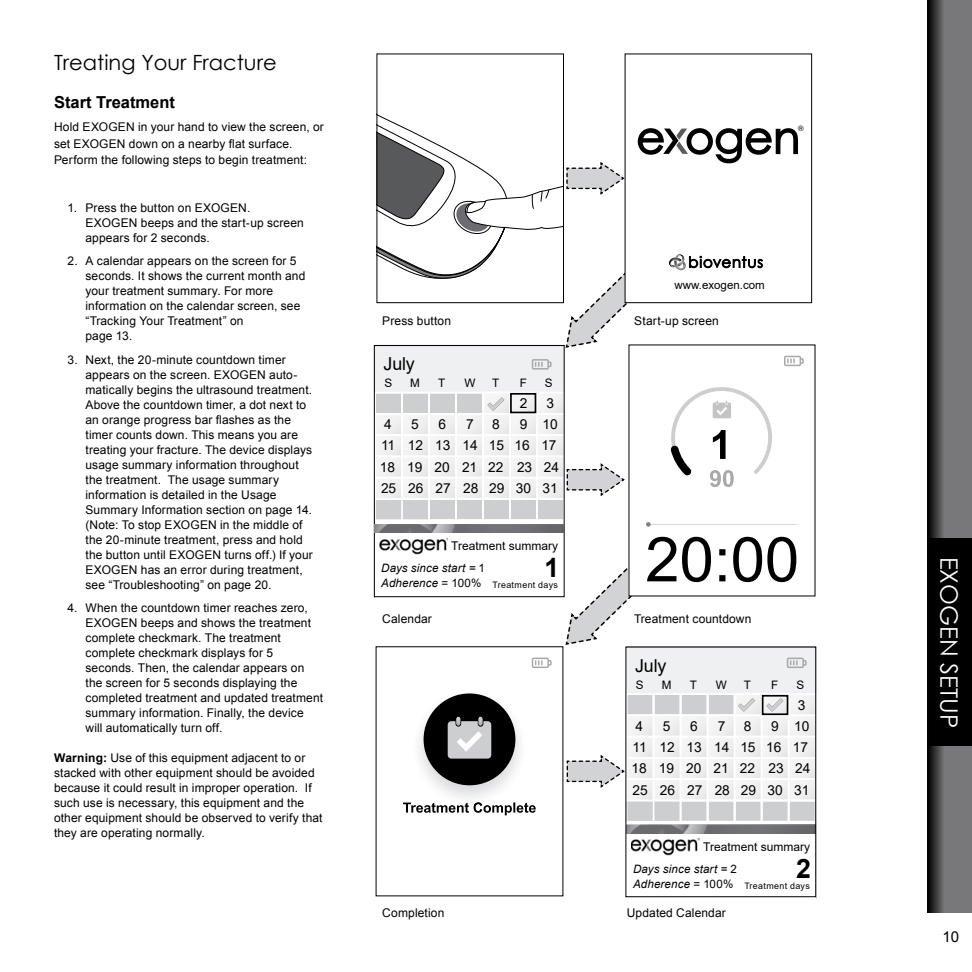
<style>
.page{position:relative;width:972px;height:972px;background:#fff}
.page>*{position:absolute;margin:0;border:0;box-sizing:border-box;transform-origin:0 0}
.t1{font:700 26.7px "Arial";color:#000}
.t2{font:24px "Century Gothic";color:#fff}
.t3{font:21px "Century Gothic";color:#000}
.t4{font:17.85px "Arial";letter-spacing:-.01em;color:#000}
.t5{font:700 16.5px "Arial";color:#000}
.t6{font:15px "Arial";color:#000}
.t7{font:13.8px/21.5px "Arial";color:#000}
.t8{font:12px/15px "Arial";letter-spacing:.01em;color:#000}
.t9{font:11.7px "Arial";color:#000}
.t10{font:italic 11.55px "Arial";letter-spacing:.01em;color:#000}
.t11{font:11.55px "Arial";color:#000}
.t12{font:8.85px "Arial";letter-spacing:.04em;color:#000}
.t13{font:7.2px "Century Gothic";color:#000}
.s1{font-weight:700}
.s2{font-style:normal}
</style>
<div class="page">
<div style="left:929px;top:0;width:43px;height:913px;background:#78787a"></div>
<svg style="left:928px;top:0;width:16px;height:913px;background:#363637"></svg>
<div style="left:929px;top:538px;width:43px;height:207px;background:#000"></div>
<div style="left:375px;top:346px;width:189px;height:46px;background:#eff0f1"></div>
<div style="left:625px;top:54px;width:187px;height:249px;border:1px solid #000"></div>
<svg style="left:377px;top:97px;width:422px;height:252px"></svg>
<div style="left:377px;top:54px;width:187px;height:249px;border:1px solid #000"></div>
<svg style="left:403px;top:802px;width:133px;height:13px"></svg>
<img style="left:419px;top:695px;width:101px;height:104px">
<img style="left:411px;top:802px;width:117px;height:4px">
<div style="left:424px;top:693px;width:91px;height:92px;background:#000;border-radius:50%"></div>
<img style="left:447px;top:724px;width:45px;height:32px">
<svg style="left:448px;top:717px;width:43px;height:42px;background:#babbbd"></svg>
<svg style="left:532px;top:658px;width:20px;height:10px"></svg>
<div style="left:629px;top:345px;width:186px;height:251px;background:#fff"></div>
<svg style="left:670px;top:387px;width:102px;height:100px"></svg>
<hr style="left:646px;top:524px;width:151px;height:1px;background:#ccced0">
<svg style="left:646px;top:522px;width:5px;height:5px"></svg>
<svg style="left:565px;top:537px;width:231px;height:108px"></svg>
<svg style="left:784px;top:356px;width:20px;height:10px"></svg>
<div style="left:374px;top:345px;width:190px;height:252px;border:1px solid #000"></div>
<svg style="left:375px;top:392px;width:250px;height:129px"></svg>
<div style="left:510px;top:393px;width:26px;height:20px;border:2px solid #000"></div>
<div style="left:627px;top:648px;width:189px;height:45px;background:#eff0f1"></div>
<svg style="left:566px;top:693px;width:248px;height:130px"></svg>
<div style="left:762px;top:695px;width:26px;height:20px;border:2px solid #000"></div>
<img style="left:379px;top:537px;width:69px;height:18px">
<img style="left:374px;top:524px;width:190px;height:9px">
<img style="left:631px;top:838px;width:69px;height:17px">
<img style="left:628px;top:825px;width:186px;height:8px">
<div style="left:626px;top:647px;width:190px;height:250px;border:1px solid #000"></div>
<svg style="left:787px;top:658px;width:20px;height:10px"></svg>
<svg style="left:532px;top:359px;width:20px;height:11px"></svg>
<h3 class="t3" style="left:54px;top:47px;width:224px">Treating Your Fracture</h3>
<h3 class="t5" style="left:54px;top:91px;width:123px">Start Treatment</h3>
<p class="t8" style="left:54px;top:119px;width:271px;line-height:16.5px">Hold EXOGEN in your hand to view the screen, or set EXOGEN down on a nearby flat surface.<br>Perform the following steps to begin treatment:</p>
<p class="t8" style="left:86px;top:200px;width:220px;text-indent:-18px">1. Press the button on EXOGEN.<br>EXOGEN beeps and the start-up screen appears for 2 seconds.</p>
<p class="t8" style="left:86px;top:254px;width:221px;text-indent:-18px">2. A calendar appears on the screen for 5 seconds. It shows the current month and your treatment summary. For more information on the calendar screen, see “Tracking Your Treatment” on<br>page 13.</p>
<p class="t8" style="left:86px;top:352px;width:229px;text-indent:-18px">3. Next, the 20-minute countdown timer appears on the screen. EXOGEN auto&shy;matically begins the ultrasound treatment.<br>Above the countdown timer, a dot next to an orange progress bar flashes as the timer counts down. This means you are treating your fracture. The device displays usage summary information throughout the treatment. The usage summary information is detailed in the Usage Summary Information section on page 14. (Note: To stop EXOGEN in the middle of the 20-minute treatment, press and hold the button until EXOGEN turns off.) If your EXOGEN has an error during treatment, see “Troubleshooting” on page 20.</p>
<p class="t8" style="left:86px;top:601px;width:239px;text-indent:-18px">4. When the countdown timer reaches zero, EXOGEN beeps and shows the treatment complete checkmark. The treatment complete checkmark displays for 5 seconds. Then, the calendar appears on the screen for 5 seconds displaying the completed treatment and updated treatment summary information. Finally, the device will automatically turn off.</p>
<p class="t8" style="left:54px;top:751px;width:270px"><span class="s1">Warning:</span> Use of this equipment adjacent to or stacked with other equipment should be avoided because it could result in improper operation. If such use is necessary, this equipment and the other equipment should be observed to verify that they are operating normally.</p>
<p class="t13" style="left:798px;top:123px;width:7px">®</p>
<p class="t11" style="left:675px;top:277px;width:92px">www.exogen.com</p>
<p class="t8" style="left:382px;top:313px;width:70px">Press button</p>
<p class="t8" style="left:634px;top:313px;width:86px">Start-up screen</p>
<h3 class="t4" style="left:383px;top:352px;width:33px">July</h3>
<p class="t9" style="left:384px;top:375px;width:9px">S</p>
<p class="t9" style="left:410px;top:375px;width:11px">M</p>
<p class="t9" style="left:438px;top:375px;width:9px">T</p>
<p class="t9" style="left:464px;top:375px;width:13px">W</p>
<p class="t9" style="left:492px;top:375px;width:9px">T</p>
<p class="t9" style="left:520px;top:375px;width:9px">F</p>
<p class="t9" style="left:545px;top:375px;width:9px">S</p>
<p class="t7" style="left:520px;top:392px;width:9px">2</p>
<p class="t7" style="left:546px;top:392px;width:9px">3</p>
<p class="t7" style="left:411px;top:414px;width:9px">5</p>
<p class="t7" style="left:439px;top:414px;width:9px">6</p>
<p class="t7" style="left:466px;top:414px;width:9px">7</p>
<p class="t7" style="left:492px;top:414px;width:9px">8</p>
<p class="t7" style="left:380px;top:435px;width:181px;text-indent:135px">16 17<br>18 19 20 21 22 23 24<br>25 26 27 28 29 30 31</p>
<p class="t7" style="left:520px;top:414px;width:40px">9 10</p>
<p class="t7" style="left:384px;top:414px;width:9px">4</p>
<p class="t7" style="left:381px;top:435px;width:16px">11</p>
<p class="t7" style="left:408px;top:435px;width:98px">12 13 14 15</p>
<p class="t8" style="left:451px;top:538px;width:108px">Treatment summary</p>
<p class="t10" style="left:381px;top:561px;width:105px">Days since start = <span class="s2">1</span></p>
<h1 class="t1" style="left:544px;top:549px;width:16px">1</h1>
<p class="t10" style="left:381px;top:576px;width:102px">Adherence <span class="s2">= 100%</span></p>
<p class="t12" style="left:493px;top:579px;width:67px">Treatment days</p>
<p class="t8" style="left:382px;top:612px;width:51px">Calendar</p>
<p class="t8" style="left:634px;top:612px;width:119px">Treatment countdown</p>
<h3 class="t4" style="left:635px;top:653px;width:33px">July</h3>
<p class="t9" style="left:636px;top:677px;width:9px">S</p>
<p class="t9" style="left:662px;top:677px;width:11px">M</p>
<p class="t9" style="left:690px;top:677px;width:9px">T</p>
<p class="t9" style="left:716px;top:677px;width:13px">W</p>
<p class="t9" style="left:744px;top:677px;width:9px">T</p>
<p class="t9" style="left:771px;top:677px;width:9px">F</p>
<p class="t9" style="left:796px;top:677px;width:9px">S</p>
<p class="t7" style="left:798px;top:694px;width:9px">3</p>
<p class="t7" style="left:663px;top:715px;width:9px">5</p>
<p class="t7" style="left:690px;top:715px;width:9px">6</p>
<p class="t7" style="left:718px;top:715px;width:9px">7</p>
<p class="t7" style="left:744px;top:715px;width:9px">8</p>
<p class="t7" style="left:631px;top:736px;width:181px;text-indent:135px">16 17<br>18 19 20 21 22 23 24<br>25 26 27 28 29 30 31</p>
<p class="t7" style="left:771px;top:715px;width:40px">9 10</p>
<p class="t7" style="left:636px;top:715px;width:9px">4</p>
<p class="t7" style="left:633px;top:736px;width:16px">11</p>
<p class="t7" style="left:659px;top:736px;width:98px">12 13 14 15</p>
<p class="t8" style="left:703px;top:839px;width:108px">Treatment summary</p>
<p class="t8" style="left:382px;top:906px;width:64px">Completion</p>
<p class="t10" style="left:633px;top:861px;width:105px">Days since start = <span class="s2">2</span></p>
<h1 class="t1" style="left:796px;top:850px;width:16px">2</h1>
<p class="t10" style="left:633px;top:876px;width:102px">Adherence <span class="s2">= 100%</span></p>
<p class="t12" style="left:744px;top:880px;width:67px">Treatment days</p>
<p class="t8" style="left:627px;top:906px;width:101px">Updated Calendar</p>
<h2 class="t2" style="left:966px;top:557px;width:173px;rotate:90deg">EXOGEN SETUP</h2>
<p class="t6" style="left:942px;top:927px;width:18px">10</p>
</div>
